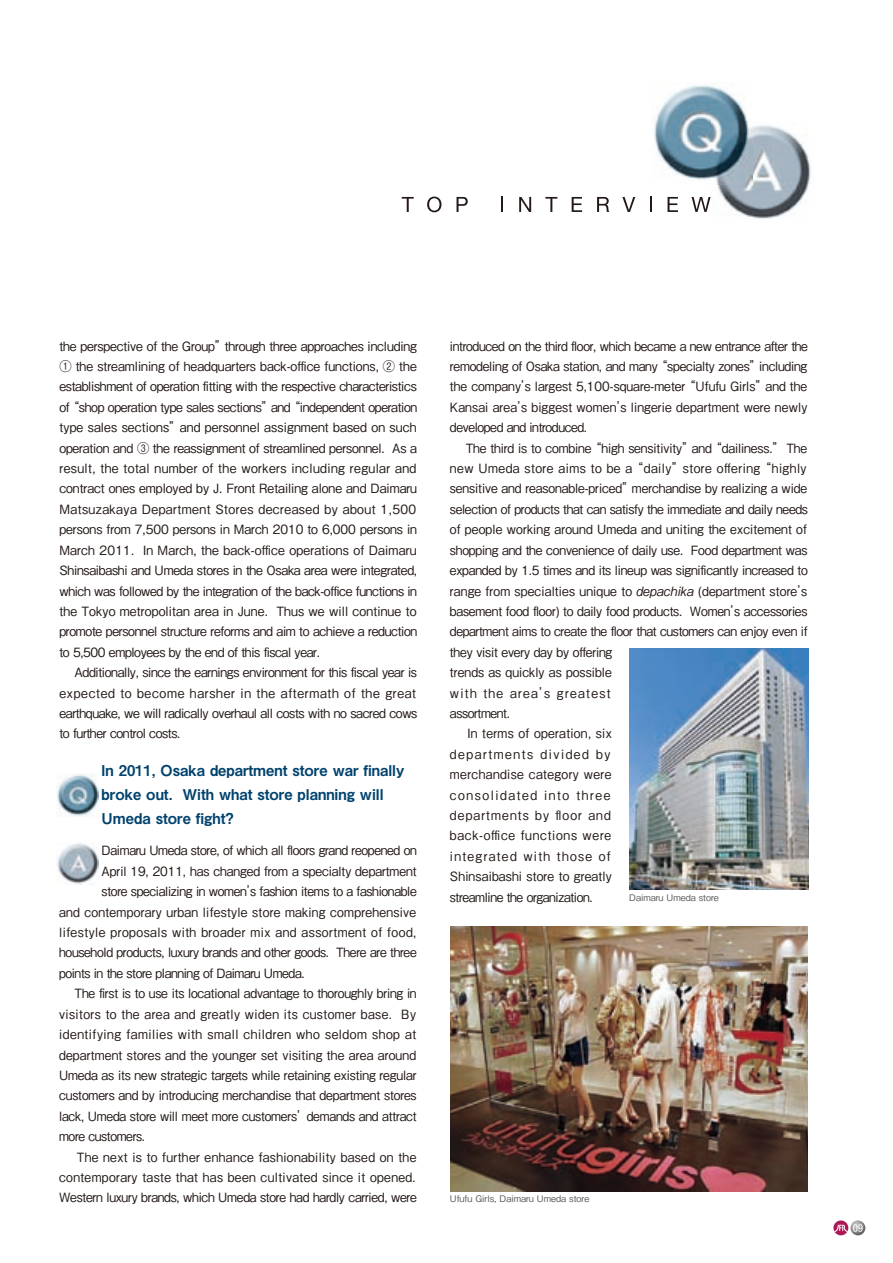
<style>
.page{position:relative;width:893px;height:1263px;background:#fff}
.page>*{position:absolute;margin:0;border:0;box-sizing:border-box;transform-origin:0 0}
.t1{font:14.85px/24px "Midashi Go Pro MB31";color:#00426d}
.t2{font:500 12.75px/20.4px "Gothic BBB Pro";letter-spacing:-.01em;color:#231916;text-align:justify;scale:.95 1}
.t3{font:500 12.75px/20.4px "Gothic BBB Pro";letter-spacing:-.01em;color:#231916;text-align:justify;scale:.96 1}
.t4{font:500 12.75px "Gothic BBB Pro";letter-spacing:.01em;color:#231916;scale:.95 1}
.t5{font:500 12.75px "Gothic BBB Pro";letter-spacing:.04em;color:#231916;scale:.95 1}
.t6{font:500 12.75px "Gothic BBB Pro";letter-spacing:.03em;color:#231916;scale:.95 1}
.t7{font:500 12.75px "Gothic BBB Pro";letter-spacing:-.03em;color:#231916;scale:.95 1}
.t8{font:500 12.75px "Gothic BBB Pro";letter-spacing:.015em;color:#231916;scale:.95 1}
.t9{font:500 12.75px "Gothic BBB Pro";letter-spacing:.035em;color:#231916;scale:.95 1}
.t10{font:500 12.75px "Gothic BBB Pro";letter-spacing:.02em;color:#231916;scale:.95 1}
.t11{font:500 12.75px "Gothic BBB Pro";letter-spacing:.045em;color:#231916;scale:.95 1}
.t12{font:500 12.75px "Gothic BBB Pro";letter-spacing:.11em;color:#231916;scale:.95 1}
.t13{font:500 12.75px "Gothic BBB Pro";letter-spacing:.13em;color:#231916;scale:.95 1}
.t14{font:500 12.75px "Gothic BBB Pro";letter-spacing:.06em;color:#231916;scale:.95 1}
.t15{font:500 12.75px "Gothic BBB Pro";letter-spacing:.025em;color:#231916;scale:.95 1}
.t16{font:500 12.75px "Gothic BBB Pro";letter-spacing:.09em;color:#231916;scale:.95 1}
.t17{font:500 9px "Gothic BBB Pro";color:#595857}
</style>
<div class="page">
<img style="left:450px;top:927px;width:358px;height:264px">
<img style="left:716px;top:125px;width:95px;height:94px">
<img style="left:654px;top:85px;width:94px;height:95px">
<img style="left:712px;top:121px;width:40px;height:63px">
<svg style="left:402px;top:197px;width:12px;height:15px"></svg>
<svg style="left:427px;top:197px;width:14px;height:15px"></svg>
<svg style="left:457px;top:197px;width:11px;height:15px"></svg>
<svg style="left:501px;top:197px;width:2px;height:15px"></svg>
<svg style="left:519px;top:197px;width:12px;height:15px"></svg>
<svg style="left:545px;top:197px;width:12px;height:15px"></svg>
<svg style="left:572px;top:197px;width:10px;height:15px"></svg>
<svg style="left:597px;top:197px;width:12px;height:15px"></svg>
<svg style="left:622px;top:197px;width:13px;height:15px"></svg>
<svg style="left:650px;top:197px;width:2px;height:15px"></svg>
<svg style="left:667px;top:197px;width:11px;height:15px"></svg>
<svg style="left:692px;top:197px;width:18px;height:15px"></svg>
<img style="left:57px;top:843px;width:42px;height:41px">
<img style="left:57px;top:774px;width:42px;height:42px">
<img style="left:629px;top:649px;width:179px;height:241px">
<svg style="left:850px;top:1220px;width:15px;height:15px"></svg>
<svg style="left:833px;top:1220px;width:15px;height:15px"></svg>
<svg style="left:834px;top:1224px;width:29px;height:8px"></svg>
<p class="t3" style="left:59px;top:334px;width:374px">the perspective of the Group”through three approaches including ① the streamlining of headquarters back-office functions, ② the establishment of operation fitting with the respective characteristics of “shop operation type sales sections”and “independent operation type sales sections”and personnel assignment based on such operation and ③ the reassignment of streamlined personnel. As a result, the total number of the workers including regular and contract ones employed by J. Front Retailing alone and Daimaru Matsuzakaya Department Stores decreased by about 1,500 persons from 7,500 persons in March 2010 to 6,000 persons in March 2011. In March, the back-office operations of Daimaru Shinsaibashi and Umeda stores in the Osaka area were integrated, which was followed by the integration of the back-office functions in the Tokyo metropolitan area in June. Thus we will continue to promote personnel structure reforms and aim to achieve a reduction to 5,500 employees by the end of this fiscal year.</p>
<p class="t3" style="left:59px;top:660px;width:374px;text-indent:15px">Additionally, since the earnings environment for this fiscal year is expected to become harsher in the aftermath of the great earthquake, we will radically overhaul all costs with no sacred cows to further control costs.</p>
<p class="t1" style="left:102px;top:757px;width:304px">In 2011, Osaka department store war finally broke out. With what store planning will<br>Umeda store fight?</p>
<p class="t2" style="left:102px;top:839px;width:333px">Daimaru Umeda store, of which all floors grand reopened on</p>
<p class="t2" style="left:102px;top:859px;width:333px">April 19, 2011, has changed from a specialty department</p>
<p class="t2" style="left:102px;top:880px;width:333px">store specializing in women’s fashion items to a fashionable</p>
<p class="t10" style="left:59px;top:902px;width:377px">and contemporary urban lifestyle store making comprehensive</p>
<p class="t5" style="left:59px;top:922px;width:377px">lifestyle proposals with broader mix and assortment of food,</p>
<p class="t2" style="left:59px;top:941px;width:378px">household products, luxury brands and other goods. There are three</p>
<p class="t7" style="left:59px;top:963px;width:260px">points in the store planning of Daimaru Umeda.</p>
<p class="t2" style="left:75px;top:982px;width:362px">The first is to use its locational advantage to thoroughly bring in</p>
<p class="t9" style="left:59px;top:1004px;width:377px">visitors to the area and greatly widen its customer base. By</p>
<p class="t11" style="left:59px;top:1024px;width:377px">identifying families with small children who seldom shop at</p>
<p class="t8" style="left:59px;top:1044px;width:377px">department stores and the younger set visiting the area around</p>
<p class="t2" style="left:59px;top:1063px;width:378px">Umeda as its new strategic targets while retaining existing regular</p>
<p class="t2" style="left:59px;top:1084px;width:378px">customers and by introducing merchandise that department stores</p>
<p class="t2" style="left:59px;top:1104px;width:378px">lack, Umeda store will meet more customers’demands and attract</p>
<p class="t7" style="left:59px;top:1126px;width:92px">more customers.</p>
<p class="t6" style="left:77px;top:1146px;width:359px">The next is to further enhance fashionability based on the</p>
<p class="t6" style="left:59px;top:1167px;width:377px">contemporary taste that has been cultivated since it opened.</p>
<p class="t2" style="left:59px;top:1186px;width:378px">Western luxury brands, which Umeda store had hardly carried, were</p>
<p class="t2" style="left:450px;top:334px;width:378px">introduced on the third floor, which became a new entrance after the remodeling of Osaka station, and many “specialty zones”including the company’s largest 5,100-square-meter “Ufufu Girls”and the Kansai area’s biggest women’s lingerie department were newly developed and introduced.</p>
<p class="t2" style="left:466px;top:436px;width:361px">The third is to combine “high sensitivity”and “dailiness.” The</p>
<p class="t5" style="left:450px;top:458px;width:377px">new Umeda store aims to be a “daily”store offering “highly</p>
<p class="t2" style="left:450px;top:477px;width:378px">sensitive and reasonable-priced”merchandise by realizing a wide</p>
<p class="t2" style="left:450px;top:497px;width:378px">selection of products that can satisfy the immediate and daily needs</p>
<p class="t4" style="left:450px;top:519px;width:377px">of people working around Umeda and uniting the excitement of</p>
<p class="t2" style="left:450px;top:538px;width:378px">shopping and the convenience of daily use. Food department was</p>
<p class="t2" style="left:450px;top:558px;width:378px">expanded by 1.5 times and its lineup was significantly increased to</p>
<p class="t4" style="left:450px;top:580px;width:380px">range from specialties unique to depachika (department store’s</p>
<p class="t2" style="left:450px;top:599px;width:378px">basement food floor) to daily food products. Women’s accessories</p>
<p class="t2" style="left:450px;top:620px;width:378px">department aims to create the floor that customers can enjoy even if</p>
<p class="t2" style="left:450px;top:640px;width:172px">they visit every day by offering</p>
<p class="t2" style="left:450px;top:660px;width:172px">trends as quickly as possible</p>
<p class="t12" style="left:450px;top:682px;width:171px">with the area’s greatest</p>
<p class="t7" style="left:450px;top:703px;width:65px">assortment.</p>
<p class="t15" style="left:467px;top:723px;width:153px">In terms of operation, six</p>
<p class="t13" style="left:450px;top:744px;width:170px">departments divided by</p>
<p class="t9" style="left:450px;top:764px;width:172px">merchandise category were</p>
<p class="t13" style="left:450px;top:784px;width:170px">consolidated into three</p>
<p class="t16" style="left:450px;top:805px;width:171px">departments by floor and</p>
<p class="t14" style="left:450px;top:825px;width:171px">back-office functions were</p>
<p class="t12" style="left:450px;top:846px;width:171px">integrated with those of</p>
<p class="t8" style="left:450px;top:866px;width:172px">Shinsaibashi store to greatly</p>
<p class="t7" style="left:450px;top:887px;width:152px">streamline the organization.</p>
<p class="t17" style="left:629px;top:890px;width:91px">Daimaru Umeda store</p>
<p class="t17" style="left:450px;top:1191px;width:141px">Ufufu Girls, Daimaru Umeda store</p>
</div>
